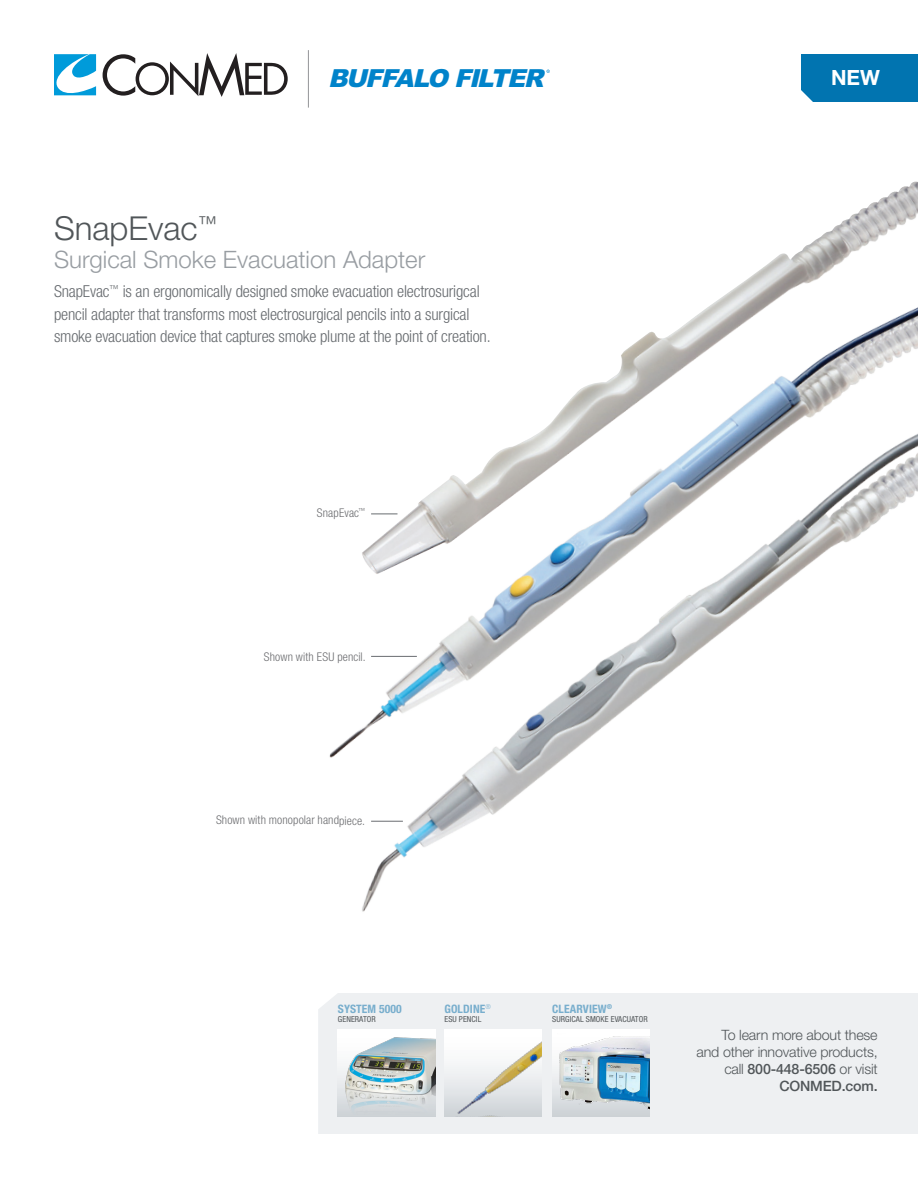
<style>
.page{position:relative;width:918px;height:1188px;background:#fff}
.page>*{position:absolute;margin:0;border:0;box-sizing:border-box;transform-origin:0 0}
.t1{font:300 33px "Helvetica Neue LT Std";color:#515659}
.t2{font:italic 900 24.9px "Arial";color:#0083ca}
.t3{font:300 24px "Helvetica Neue LT Std";color:#989da2}
.t4{font:700 21px "Helvetica Neue LT Std";color:#fff}
.t5{font:300 condensed 16.5px/22.5px "Helvetica Neue LT Std";letter-spacing:-.01em;color:#686c70}
.t6{font:300 14.25px/17.2px "Helvetica Neue LT Std";letter-spacing:-.01em;color:#515659;text-align:right}
.t7{font:300 condensed 12px "Helvetica Neue LT Std";letter-spacing:.005em;color:#6c6d70}
.t8{font:700 condensed 11.7px "Helvetica Neue LT Std";letter-spacing:.01em;color:#78aecd}
.t9{font:condensed 8.25px "Helvetica Neue LT Std";letter-spacing:.01em;color:#515659}
.s1{font-weight:500}
</style>
<div class="page">
<div style="left:801px;top:54px;width:117px;height:48px;background:#0174b0"></div>
<div style="left:318px;top:993px;width:600px;height:141px;background:#eef0f2"></div>
<img style="left:444px;top:1029px;width:98px;height:87px">
<div style="left:338px;top:1030px;width:97px;height:87px;background:linear-gradient(to bottom,#fff,#d1d6da)"></div>
<img style="left:346px;top:1038px;width:89px;height:76px">
<div style="left:552px;top:1029px;width:98px;height:87px;background:linear-gradient(to bottom,#fff,#d2d7db)"></div>
<img style="left:558px;top:1034px;width:92px;height:75px">
<svg style="left:103px;top:53px;width:185px;height:44px"></svg>
<svg style="left:54px;top:54px;width:42px;height:42px"></svg>
<svg style="left:546px;top:70px;width:4px;height:3px"></svg>
<hr style="left:308px;top:50px;width:1px;height:58px;background:#939598">
<img style="left:349px;top:835px;width:569px;height:164px">
<img style="left:855px;top:182px;width:63px;height:32px">
<img style="left:329px;top:214px;width:589px;height:621px">
<svg style="left:371px;top:514px;width:26px;height:1px"></svg>
<hr style="left:371px;top:656px;width:46px;height:1px;background:#686c70">
<hr style="left:371px;top:821px;width:32px;height:1px;background:#686c70">
<h2 class="t2" style="left:328px;top:60px;width:225px">BUFFALO FILTER</h2>
<h1 class="t1" style="left:54px;top:208px;width:164px">SnapEvac<sup>™</sup></h1>
<h3 class="t3" style="left:54px;top:245px;width:373px">Surgical Smoke Evacuation Adapter</h3>
<p class="t5" style="left:54px;top:280px;width:438px">SnapEvac<sup>™</sup> is an ergonomically designed smoke evacuation electrosurigcal pencil adapter that transforms most electrosurgical pencils into a surgical smoke evacuation device that captures smoke plume at the point of creation.</p>
<p class="t7" style="left:317px;top:506px;width:50px">SnapEvac<sup>™</sup></p>
<p class="t7" style="left:264px;top:650px;width:103px">Shown with ESU pencil.</p>
<p class="t7" style="left:216px;top:813px;width:151px">Shown with monopolar handpiece.</p>
<p class="t4" style="left:831px;top:65px;width:50px">NEW</p>
<p class="t8" style="left:338px;top:1001px;width:65px">SYSTEM 5000</p>
<p class="t9" style="left:338px;top:1015px;width:39px">GENERATOR</p>
<p class="t8" style="left:444px;top:1001px;width:48px">GOLDINE<sup>®</sup></p>
<p class="t9" style="left:444px;top:1015px;width:38px">ESU PENCIL</p>
<p class="t8" style="left:552px;top:1001px;width:62px">CLEARVIEW<sup>®</sup></p>
<p class="t9" style="left:552px;top:1015px;width:97px">SURGICAL SMOKE EVACUATOR</p>
<p class="t6" style="left:697px;top:1026px;width:183px">To learn more about these and other innovative products, call <span class="s1">800-448-6506</span> or visit<br><span class="s1">CONMED.com.</span></p>
</div>
